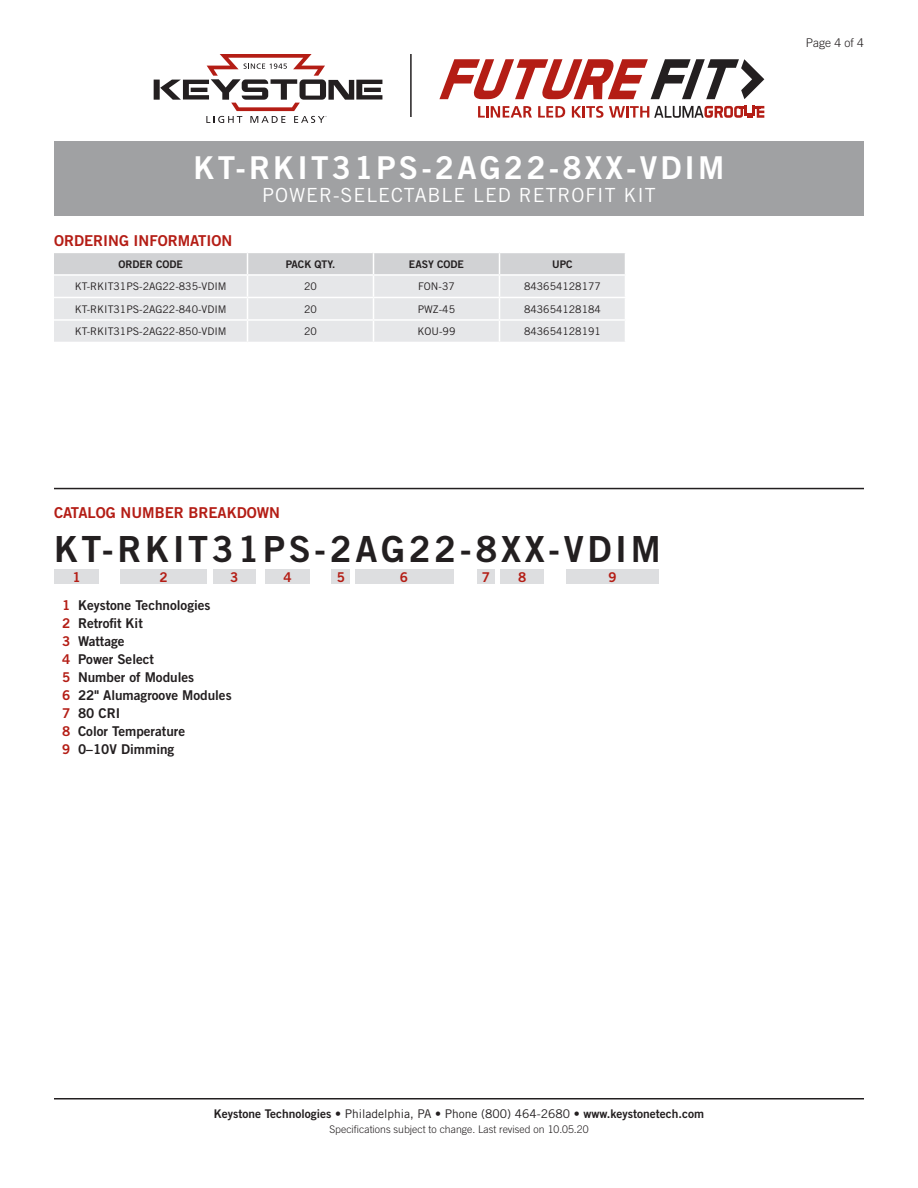
<style>
.page{position:relative;width:918px;height:1188px;background:#fff}
.page>*{position:absolute;margin:0;border:0;box-sizing:border-box;transform-origin:0 0}
.CatalogNumber{font:36px "Trade Gothic Bold Two";letter-spacing:.1em;color:#231f20}
.t1{font:31.5px "Trade Gothic Bold Two";letter-spacing:.1em;color:#fff}
.SubTitle{font:19.5px "Trade Gothic";letter-spacing:.05em;color:#fff}
.Heading_01{font:15px "Trade Gothic Bold Two";color:#b41d15}
.Catalog_Key{font:13.5px "Trade Gothic Bold Two";color:#231f20}
.Catalog_BarNumber{font:13.5px "Trade Gothic Bold Two";color:#b41d15}
.t2{font:12px "Trade Gothic Bold Two";color:#231f20}
.Page{font:300 12px "Trade Gothic";color:#231f20}
.Table_Text{font:10.5px "Trade Gothic";color:#231f20}
.Rev{font:300 10.5px "Trade Gothic";color:#231f20}
.Table_Header{font:10.5px "Trade Gothic Bold Two";color:#231f20}
.s1{color:#b41d15}
.s2{font-family:"Trade Gothic"}
</style>
<div class="page">
<hr style="left:54px;top:1098px;width:810px;height:2px;background:#231f20">
<div style="left:54px;top:142px;width:810px;height:74px;background:#a0a1a3"></div>
<svg style="left:54px;top:253px;width:571px;height:89px;background:#e2e3e5"></svg>
<hr style="left:54px;top:488px;width:810px;height:1px;background:#231f20">
<div style="left:54px;top:569px;width:45px;height:15px;background:#dddee0"></div>
<div style="left:120px;top:569px;width:87px;height:15px;background:#dddee0"></div>
<div style="left:213px;top:569px;width:43px;height:15px;background:#dddee0"></div>
<div style="left:266px;top:569px;width:44px;height:15px;background:#dddee0"></div>
<div style="left:332px;top:569px;width:18px;height:15px;background:#dddee0"></div>
<div style="left:477px;top:569px;width:18px;height:15px;background:#dddee0"></div>
<div style="left:500px;top:569px;width:44px;height:15px;background:#dddee0"></div>
<div style="left:355px;top:569px;width:99px;height:15px;background:#dddee0"></div>
<div style="left:566px;top:569px;width:93px;height:15px;background:#dddee0"></div>
<hr style="left:410px;top:54px;width:2px;height:63px;background:#231f20">
<svg style="left:154px;top:54px;width:228px;height:69px"></svg>
<svg style="left:439px;top:59px;width:325px;height:40px"></svg>
<svg style="left:478px;top:106px;width:54px;height:12px"></svg>
<svg style="left:538px;top:106px;width:27px;height:12px"></svg>
<svg style="left:572px;top:106px;width:31px;height:12px"></svg>
<svg style="left:609px;top:106px;width:155px;height:12px"></svg>
<p class="t1" style="left:194px;top:148px;width:532px">KT-RKIT31PS-2AG22-8XX-VDIM</p>
<p class="SubTitle" style="left:262px;top:183px;width:395px">POWER-SELECTABLE LED RETROFIT KIT</p>
<p class="Heading_01" style="left:54px;top:231px;width:180px">ORDERING INFORMATION</p>
<p class="Table_Header" style="left:119px;top:258px;width:66px">ORDER CODE</p>
<p class="Table_Header" style="left:286px;top:258px;width:51px">PACK QTY.</p>
<p class="Table_Header" style="left:409px;top:258px;width:57px">EASY CODE</p>
<p class="Table_Header" style="left:552px;top:258px;width:22px">UPC</p>
<p class="Table_Text" style="left:75px;top:280px;width:153px">KT-RKIT31PS-2AG22-835-VDIM</p>
<p class="Table_Text" style="left:304px;top:280px;width:14px">20</p>
<p class="Table_Text" style="left:418px;top:280px;width:38px">FON-37</p>
<p class="Table_Text" style="left:524px;top:280px;width:78px">843654128177</p>
<p class="Table_Text" style="left:75px;top:303px;width:153px">KT-RKIT31PS-2AG22-840-VDIM</p>
<p class="Table_Text" style="left:304px;top:303px;width:14px">20</p>
<p class="Table_Text" style="left:418px;top:303px;width:39px">PWZ-45</p>
<p class="Table_Text" style="left:524px;top:303px;width:78px">843654128184</p>
<p class="Table_Text" style="left:75px;top:325px;width:153px">KT-RKIT31PS-2AG22-850-VDIM</p>
<p class="Table_Text" style="left:304px;top:325px;width:14px">20</p>
<p class="Table_Text" style="left:418px;top:325px;width:39px">KOU-99</p>
<p class="Table_Text" style="left:524px;top:325px;width:78px">843654128191</p>
<p class="Heading_01" style="left:54px;top:503px;width:228px">CATALOG NUMBER BREAKDOWN</p>
<p class="CatalogNumber" style="left:54px;top:527px;width:608px">KT-RKIT31PS-2AG22-8XX-VDIM</p>
<p class="Catalog_BarNumber" style="left:72px;top:569px;width:10px">1</p>
<p class="Catalog_BarNumber" style="left:159px;top:569px;width:10px">2</p>
<p class="Catalog_BarNumber" style="left:230px;top:569px;width:10px">3</p>
<p class="Catalog_BarNumber" style="left:283px;top:569px;width:10px">4</p>
<p class="Catalog_BarNumber" style="left:337px;top:569px;width:10px">5</p>
<p class="Catalog_BarNumber" style="left:400px;top:569px;width:10px">6</p>
<p class="Catalog_BarNumber" style="left:482px;top:569px;width:10px">7</p>
<p class="Catalog_BarNumber" style="left:518px;top:569px;width:10px">8</p>
<p class="Catalog_BarNumber" style="left:608px;top:569px;width:10px">9</p>
<p class="Catalog_Key" style="left:62px;top:597px;width:150px"><span class="s1">1</span> Keystone Technologies</p>
<p class="Catalog_Key" style="left:62px;top:615px;width:82px"><span class="s1">2</span> Retrofit Kit</p>
<p class="Catalog_Key" style="left:62px;top:633px;width:64px"><span class="s1">3</span> Wattage</p>
<p class="Catalog_Key" style="left:62px;top:651px;width:93px"><span class="s1">4</span> Power Select</p>
<p class="Catalog_Key" style="left:62px;top:669px;width:133px"><span class="s1">5</span> Number of Modules</p>
<p class="Catalog_Key" style="left:62px;top:687px;width:171px"><span class="s1">6</span> 22" Alumagroove Modules</p>
<p class="Catalog_Key" style="left:62px;top:705px;width:60px"><span class="s1">7</span> 80 CRI</p>
<p class="Catalog_Key" style="left:62px;top:723px;width:124px"><span class="s1">8</span> Color Temperature</p>
<p class="Catalog_Key" style="left:62px;top:741px;width:114px"><span class="s1">9</span> 0–10V Dimming</p>
<p class="Page" style="left:806px;top:36px;width:60px">Page 4 of 4</p>
<p class="t2" style="left:214px;top:1106px;width:492px">Keystone Technologies <span class="s2">• Philadelphia, PA • Phone (800) 464-2680 •</span> www.keystonetech.com</p>
<p class="Rev" style="left:329px;top:1123px;width:261px">Specifications subject to change. Last revised on 10.05.20</p>
</div>
